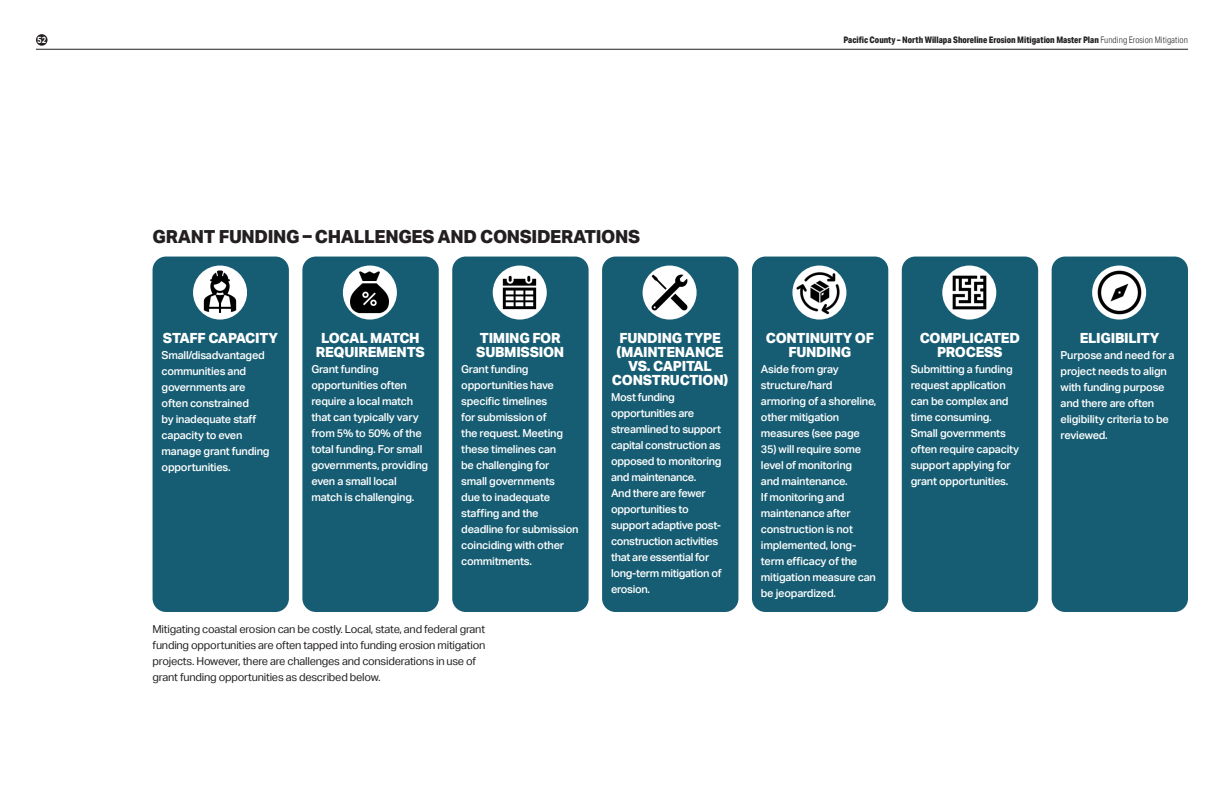
<style>
.page{position:relative;width:1224px;height:792px;background:#fff}
.page>*{position:absolute;margin:0;border:0;box-sizing:border-box;transform-origin:0 0}
.Heading_2{font:800 18px "Aktiv Grotesk";letter-spacing:-.02em;color:#231f20}
.Heading_3{font:800 14px/14px "Aktiv Grotesk";letter-spacing:-.02em;color:#fff;text-align:center}
.Body_Text{font:500 11px/16px "Aktiv Grotesk";letter-spacing:-.02em;color:#fff}
.Body_Text-2{font:11px/16px "Aktiv Grotesk";letter-spacing:-.02em;color:#231f20}
.t1{font:800 9px "Aktiv Grotesk Cd";color:#231f20}
.t2{font:700 9px "Aktiv Grotesk Cd";color:#fff}
.s1{font-weight:300}
</style>
<div class="page">
<hr style="left:36px;top:49px;width:1152px;height:1px;background:#231f20">
<div style="left:36px;top:34px;width:12px;height:12px;background:#231f20;border-radius:50%"></div>
<div style="left:153px;top:257px;width:136px;height:355px;background:#165d73;border-radius:14px"></div>
<svg style="left:193px;top:266px;width:54px;height:54px"></svg>
<img style="left:196px;top:268px;width:48px;height:49px">
<div style="left:302px;top:257px;width:137px;height:355px;background:#165d73;border-radius:14px"></div>
<img style="left:343px;top:266px;width:54px;height:54px;border-radius:27px">
<div style="left:452px;top:257px;width:137px;height:355px;background:#165d73;border-radius:14px"></div>
<div style="left:493px;top:266px;width:54px;height:54px;background:#fff;border-radius:50%"></div>
<img style="left:497px;top:270px;width:46px;height:46px">
<div style="left:602px;top:257px;width:136px;height:355px;background:#165d73;border-radius:14px"></div>
<div style="left:643px;top:266px;width:54px;height:54px;background:#fff;border-radius:50%"></div>
<img style="left:648px;top:271px;width:43px;height:43px">
<div style="left:752px;top:257px;width:136px;height:355px;background:#165d73;border-radius:14px"></div>
<img style="left:792px;top:266px;width:54px;height:54px;border-radius:27px">
<div style="left:902px;top:257px;width:136px;height:355px;background:#165d73;border-radius:14px"></div>
<svg style="left:942px;top:266px;width:54px;height:54px"></svg>
<img style="left:945px;top:268px;width:48px;height:49px">
<div style="left:1052px;top:257px;width:136px;height:355px;background:#165d73;border-radius:14px"></div>
<img style="left:1092px;top:266px;width:54px;height:54px;border-radius:27px">
<p class="t2" style="left:37px;top:34px;width:10px">52</p>
<p class="t1" style="left:843px;top:34px;width:346px">Pacific County – North Willapa Shoreline Erosion Mitigation Master Plan <span class="s1">Funding Erosion Mitigation</span></p>
<p class="Heading_2" style="left:153px;top:226px;width:489px">GRANT FUNDING – CHALLENGES AND CONSIDERATIONS</p>
<p class="Heading_3" style="left:163px;top:331px;width:117px">STAFF CAPACITY</p>
<p class="Body_Text" style="left:162px;top:347px;width:110px">Small/disadvantaged communities and governments are often constrained<br>by inadequate staff capacity to even manage grant funding opportunities.</p>
<p class="Heading_3" style="left:316px;top:331px;width:111px">LOCAL MATCH<br>REQUIREMENTS</p>
<p class="Body_Text" style="left:311px;top:361px;width:118px">Grant funding opportunities often require a local match that can typically vary from 5% to 50% of the total funding. For small governments, providing even a small local match is challenging.</p>
<p class="Heading_3" style="left:476px;top:331px;width:89px;text-align:left">TIMING FOR<br>SUBMISSION</p>
<p class="Body_Text" style="left:461px;top:361px;width:119px">Grant funding opportunities have specific timelines<br>for submission of<br>the request. Meeting these timelines can<br>be challenging for<br>small governments<br>due to inadequate staffing and the deadline for submission coinciding with other commitments.</p>
<p class="Heading_3" style="left:612px;top:331px;width:118px">FUNDING TYPE (MAINTENANCE<br>VS. CAPITAL<br>CONSTRUCTION)</p>
<p class="Body_Text" style="left:611px;top:389px;width:112px">Most funding opportunities are streamlined to support capital construction as opposed to monitoring and maintenance.<br>And there are fewer opportunities to support adaptive post&shy;construction activities that are essential for long-term mitigation of erosion.</p>
<p class="Heading_3" style="left:766px;top:331px;width:110px">CONTINUITY OF<br>FUNDING</p>
<p class="Body_Text" style="left:761px;top:361px;width:117px">Aside from gray structure/hard armoring of a shoreline, other mitigation measures (see page</p>
<p class="Body_Text" style="left:761px;top:441px;width:116px">35) will require some level of monitoring<br>and maintenance.<br>If monitoring and maintenance after construction is not implemented, long&shy;term efficacy of the mitigation measure can be jeopardized.</p>
<p class="Heading_3" style="left:920px;top:331px;width:102px">COMPLICATED<br>PROCESS</p>
<p class="Body_Text" style="left:911px;top:361px;width:110px">Submitting a funding request application can be complex and time consuming.<br>Small governments often require capacity support applying for grant opportunities.</p>
<p class="Body_Text-2" style="left:153px;top:622px;width:334px">Mitigating coastal erosion can be costly. Local, state, and federal grant funding opportunities are often tapped into funding erosion mitigation projects. However, there are challenges and considerations in use of grant funding opportunities as described below.</p>
<p class="Heading_3" style="left:1080px;top:331px;width:81px">ELIGIBILITY</p>
<p class="Body_Text" style="left:1061px;top:347px;width:115px">Purpose and need for a project needs to align with funding purpose and there are often eligibility criteria to be reviewed.</p>
</div>
